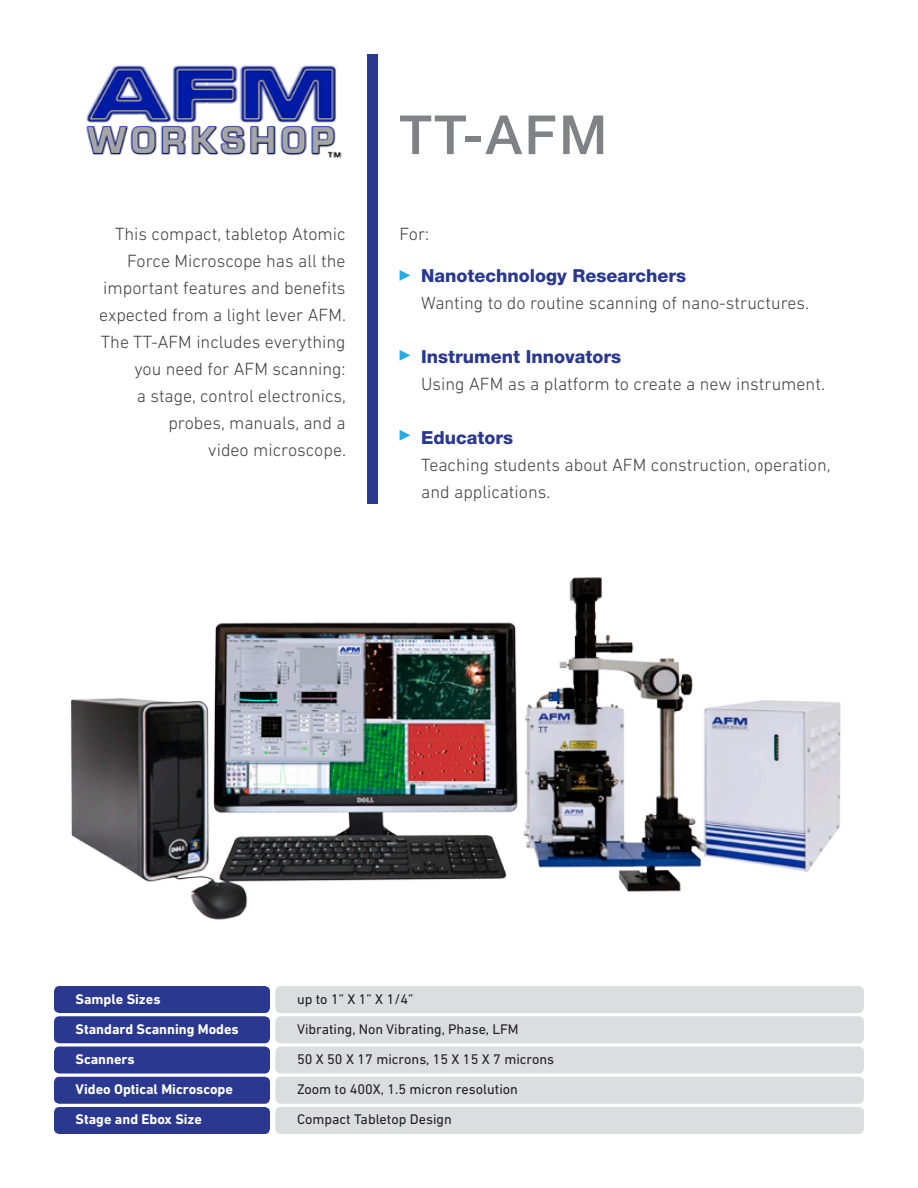
<style>
.page{position:relative;width:918px;height:1188px;background:#fff}
.page>*{position:absolute;margin:0;border:0;box-sizing:border-box;transform-origin:0 0}
.t1{font:500 54px "Helvetica Neue LT Std";color:#808285}
.t2{font:300 18px/27px "DIN Next LT Pro";color:#414142;text-align:right}
.t3{font:800 18px "Helvetica Neue LT Std";color:#2a3890}
.t4{font:14.25px/30px "DIN Next LT Pro";color:#231f20}
.t5{font:700 14.25px/30px "DIN Next LT Pro";color:#fff}
</style>
<div class="page">
<img style="left:54px;top:503px;width:809px;height:508px">
<div style="left:54px;top:1107px;width:216px;height:27px;background:#2a3890;border-radius:5px"></div>
<div style="left:275px;top:1107px;width:589px;height:27px;background:#dcddde;border-radius:5px"></div>
<div style="left:54px;top:1077px;width:216px;height:27px;background:#2a3890;border-radius:5px"></div>
<div style="left:275px;top:1077px;width:589px;height:27px;background:#dcddde;border-radius:5px"></div>
<div style="left:54px;top:1047px;width:216px;height:27px;background:#2a3890;border-radius:5px"></div>
<div style="left:275px;top:1047px;width:589px;height:27px;background:#dcddde;border-radius:5px"></div>
<div style="left:54px;top:1016px;width:216px;height:27px;background:#2a3890;border-radius:5px"></div>
<div style="left:275px;top:1016px;width:589px;height:27px;background:#dcddde;border-radius:5px"></div>
<div style="left:54px;top:986px;width:216px;height:27px;background:#2a3890;border-radius:5px"></div>
<div style="left:275px;top:986px;width:589px;height:27px;background:#dcddde;border-radius:5px"></div>
<div style="left:367px;top:54px;width:11px;height:449px;background:#2a3890"></div>
<img style="left:86px;top:65px;width:256px;height:93px">
<svg style="left:400px;top:270px;width:10px;height:11px"></svg>
<svg style="left:400px;top:350px;width:10px;height:11px"></svg>
<svg style="left:400px;top:430px;width:10px;height:11px"></svg>
<p class="t2" style="left:99px;top:220px;width:248px">This compact, tabletop Atomic<br>Force Microscope has all the important features and benefits expected from a light lever AFM.<br>The TT-AFM includes everything you need for AFM scanning:<br>a stage, control electronics, probes, manuals, and a<br>video microscope.</p>
<h1 class="t1" style="left:400px;top:103px;width:209px">TT-AFM</h1>
<p class="t2" style="left:400px;top:220px;width:31px">For:</p>
<p class="t3" style="left:421px;top:265px;width:267px">Nanotechnology Researchers</p>
<p class="t2" style="left:421px;top:289px;width:389px">Wanting to do routine scanning of nano-structures.</p>
<p class="t3" style="left:421px;top:346px;width:202px">Instrument Innovators</p>
<p class="t2" style="left:421px;top:370px;width:405px">Using AFM as a platform to create a new instrument.</p>
<p class="t3" style="left:421px;top:427px;width:94px">Educators</p>
<p class="t2" style="left:421px;top:451px;width:411px;text-align:left">Teaching students about AFM construction, operation, and applications.</p>
<p class="t5" style="left:76px;top:984px;width:165px">Sample Sizes<br>Standard Scanning Modes<br>Scanners<br>Video Optical Microscope<br>Stage and Ebox Size</p>
<p class="t4" style="left:297px;top:984px;width:259px">up to 1” X 1” X 1/4”<br>Vibrating, Non Vibrating, Phase, LFM<br>50 X 50 X 17 microns, 15 X 15 X 7 microns<br>Zoom to 400X, 1.5 micron resolution<br>Compact Tabletop Design</p>
</div>
